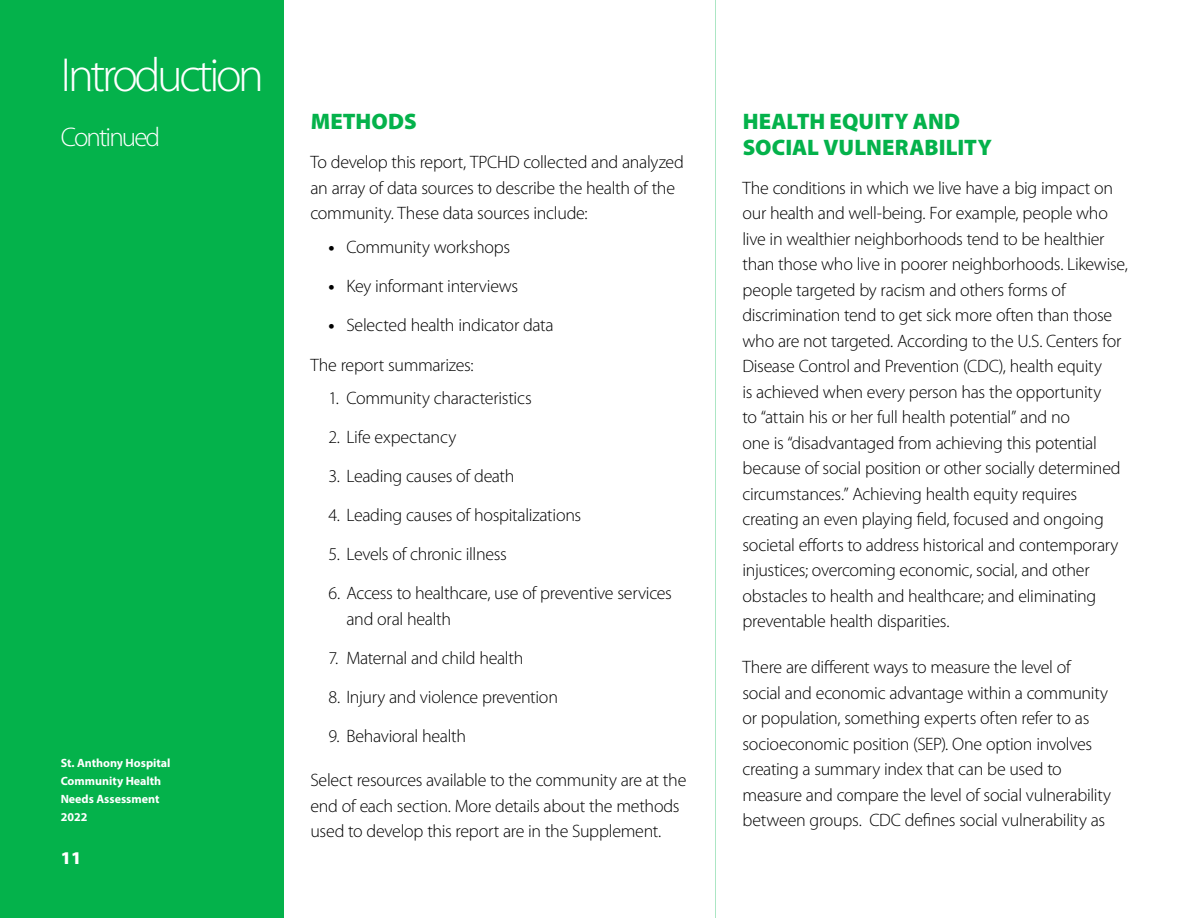
<style>
.page{position:relative;width:1188px;height:918px;background:#fff}
.page>*{position:absolute;margin:0;border:0;box-sizing:border-box;transform-origin:0 0}
.t1{font:300 48px "Myriad Pro";letter-spacing:-.07em;color:#fff}
.t2{font:300 27px "Myriad Pro";letter-spacing:-.07em;color:#fff}
.t3{font:900 22.5px/25.5px "Myriad Pro";color:#04b24b}
.t4{font:300 18px/25.5px "Myriad Pro";letter-spacing:-.02em;color:#000}
.t5{font:900 18px "Myriad Pro";color:#fff}
.t6{font:700 12px/18px "Myriad Pro";color:#fff}
.s1{font-weight:700}
</style>
<div class="page">
<hr style="left:715px;top:0;width:1px;height:918px;background:#ace6c4">
<div style="left:0;top:0;width:284px;height:918px;background:#04b24b"></div>
<h1 class="t1" style="left:61px;top:49px;width:205px">Introduction</h1>
<h2 class="t2" style="left:61px;top:122px;width:101px">Continued</h2>
<p class="t6" style="left:61px;top:753px;width:111px">St. Anthony Hospital<br>Community Health<br>Needs Assessment<br>2022</p>
<p class="t5" style="left:61px;top:848px;width:22px">11</p>
<p class="t3" style="left:311px;top:109px;width:107px">METHODS</p>
<p class="t4" style="left:310px;top:150px;width:375px">To develop this report, TPCHD collected and analyzed an array of data sources to describe the health of the community. These data sources include:</p>
<p class="t4" style="left:328px;top:234px;width:183px"><span class="s1">•</span> Community workshops</p>
<p class="t4" style="left:328px;top:273px;width:191px"><span class="s1">•</span> Key informant interviews</p>
<p class="t4" style="left:328px;top:312px;width:227px"><span class="s1">•</span> Selected health indicator data</p>
<p class="t4" style="left:310px;top:352px;width:165px">The report summarizes:</p>
<p class="t4" style="left:328px;top:386px;width:205px">1. Community characteristics</p>
<p class="t4" style="left:328px;top:425px;width:129px">2. Life expectancy</p>
<p class="t4" style="left:328px;top:464px;width:188px">3. Leading causes of death</p>
<p class="t4" style="left:328px;top:503px;width:254px">4. Leading causes of hospitalizations</p>
<p class="t4" style="left:328px;top:542px;width:180px">5. Levels of chronic illness</p>
<p class="t4" style="left:346px;top:581px;width:327px;text-indent:-18px">6. Access to healthcare, use of preventive services and oral health</p>
<p class="t4" style="left:328px;top:645px;width:196px">7. Maternal and child health</p>
<p class="t4" style="left:328px;top:684px;width:231px">8. Injury and violence prevention</p>
<p class="t4" style="left:328px;top:723px;width:139px">9. Behavioral health</p>
<p class="t4" style="left:310px;top:768px;width:377px">Select resources available to the community are at the end of each section. More details about the methods used to develop this report are in the Supplement.</p>
<p class="t3" style="left:743px;top:109px;width:251px">HEALTH EQUITY AND<br>SOCIAL VULNERABILITY</p>
<p class="t4" style="left:742px;top:175px;width:387px">The conditions in which we live have a big impact on our health and well-being. For example, people who live in wealthier neighborhoods tend to be healthier than those who live in poorer neighborhoods. Likewise, people targeted by racism and others forms of discrimination tend to get sick more often than those who are not targeted. According to the U.S. Centers for Disease Control and Prevention (CDC), health equity<br>is achieved when every person has the opportunity<br>to “attain his or her full health potential” and no<br>one is “disadvantaged from achieving this potential because of social position or other socially determined circumstances.” Achieving health equity requires creating an even playing field, focused and ongoing societal efforts to address historical and contemporary injustices; overcoming economic, social, and other obstacles to health and healthcare; and eliminating preventable health disparities.</p>
<p class="t4" style="left:742px;top:655px;width:370px">There are different ways to measure the level of social and economic advantage within a community or population, something experts often refer to as socioeconomic position (SEP). One option involves creating a summary index that can be used to measure and compare the level of social vulnerability between groups. CDC defines social vulnerability as</p>
</div>
